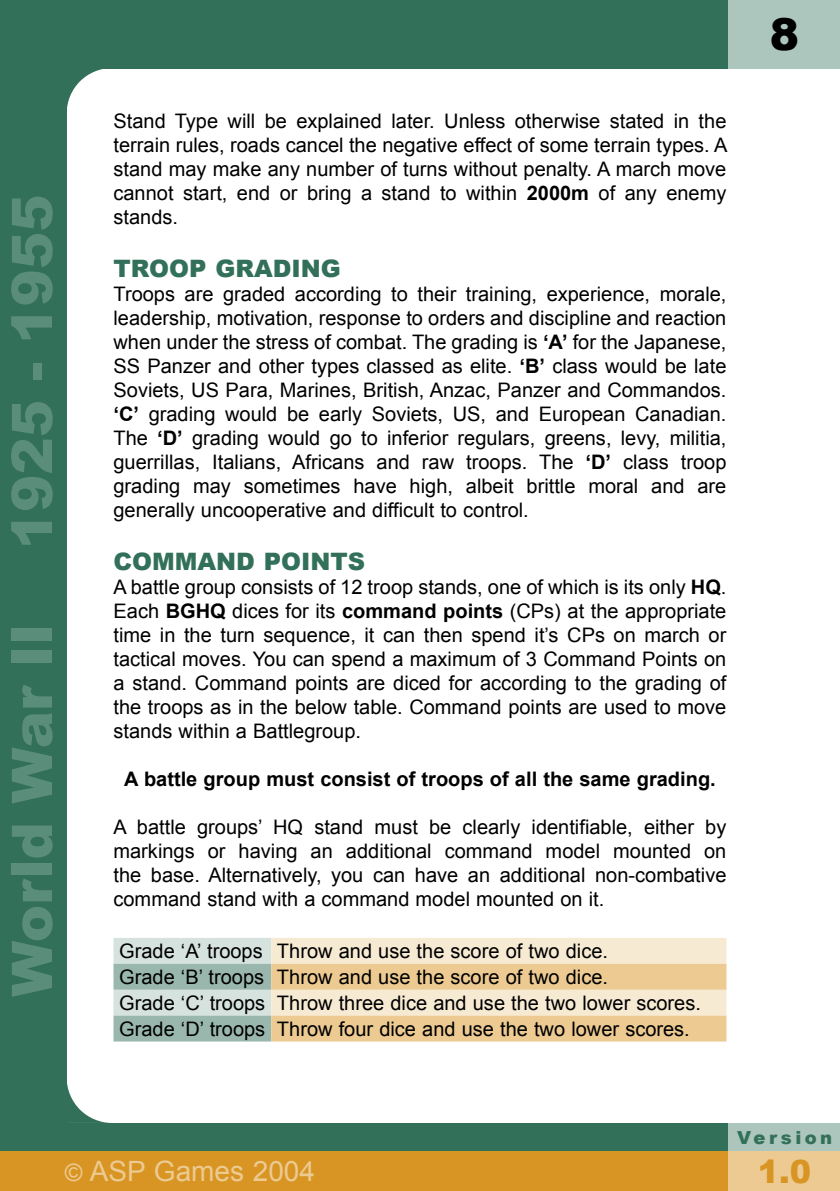
<style>
.page{position:relative;width:840px;height:1191px;background:#fff}
.page>*{position:absolute;margin:0;border:0;box-sizing:border-box;transform-origin:0 0}
.t1{font:900 56px "Arial";color:#5b8d7b}
.t2{font:900 44px "Arial";color:#000}
.t3{font:900 32px "Arial";color:#d89523}
.t4{font:28px "Arial";color:#ecca91}
.t5{font:900 24px "Arial";color:#32705a}
.t6{font:20px/24px "Arial";color:#000;text-align:justify}
.t7{font:700 20px "Arial";color:#000}
.t8{font:900 18px "Arial";letter-spacing:.19em;color:#32705a}
.s1{font-weight:700}
.s2{font-size:24px}
</style>
<div class="page">
<div style="left:0;top:0;width:67px;height:1151px;background:#32705a"></div>
<div style="left:0;top:0;width:727px;height:68px;background:#32705a"></div>
<div style="left:727px;top:0;width:112px;height:68px;background:#adc6bd"></div>
<div style="left:0;top:1123px;width:727px;height:28px;background:#32705a"></div>
<svg style="left:67px;top:68px;width:45px;height:40px"></svg>
<svg style="left:67px;top:1083px;width:43px;height:40px"></svg>
<div style="left:0;top:1151px;width:727px;height:40px;background:#d89523"></div>
<div style="left:727px;top:1123px;width:112px;height:28px;background:#adc6bd"></div>
<div style="left:727px;top:1151px;width:112px;height:40px;background:#ecca91"></div>
<svg style="left:113px;top:938px;width:613px;height:103px;background:#e2d6b7"></svg>
<h1 class="t1" style="left:1px;top:549px;width:356px;rotate:-90deg">1925 - 1955</h1>
<h1 class="t1" style="left:1px;top:996px;width:374px;rotate:-90deg">World War II</h1>
<p class="t6" style="left:113px;top:109px;width:615px">Stand Type will be explained later. Unless otherwise stated in the terrain rules, roads cancel the negative effect of some terrain types. A stand may make any number of turns without penalty. A march move cannot start, end or bring a stand to within <span class="s1">2000m</span> of any enemy stands.</p>
<p class="t5" style="left:113px;top:255px;width:229px">TROOP GRADING</p>
<p class="t6" style="left:113px;top:282px;width:614px">Troops are graded according to their training, experience, morale, leadership, motivation, response to orders and discipline and reaction when under the stress of combat. The grading is <span class="s1">‘A’</span> for the Japanese, SS Panzer and other types classed as elite. <span class="s1">‘B’</span> class would be late Soviets, US Para, Marines, British, Anzac, Panzer and Commandos. <span class="s1">‘C’</span> grading would be early Soviets, US, and European Canadian.<br>The <span class="s1">‘D’</span> grading would go to inferior regulars, greens, levy, militia, guerrillas, Italians, Africans and raw troops. The <span class="s1">‘D’</span> class troop grading may sometimes have high, albeit brittle moral and are generally uncooperative and difficult to control.</p>
<p class="t5" style="left:113px;top:548px;width:253px">COMMAND POINTS</p>
<p class="t6" style="left:113px;top:575px;width:614px">A battle group consists of 12 troop stands, one of which is its only <span class="s1">HQ</span>.<br>Each <span class="s1">BGHQ</span> dices for its <span class="s1">command points</span> (CPs) at the appropriate time in the turn sequence, it can then spend it’s CPs on march or tactical moves. You can spend a maximum of 3 Command Points on a stand. Command points are diced for according to the grading of the troops as in the below table. Command points are used to move stands within a Battlegroup.</p>
<p class="t7" style="left:124px;top:767px;width:592px">A battle group must consist of troops of all the same grading.</p>
<p class="t6" style="left:113px;top:815px;width:614px">A battle groups’ HQ stand must be clearly identifiable, either by markings or having an additional command model mounted on the base. Alternatively, you can have an additional non-combative command stand with a command model mounted on it.</p>
<p class="t6" style="left:119px;top:938px;width:583px;line-height:25.8px;text-align:left">Grade ‘A’ troops Throw and use the score of two dice.<br>Grade ‘B’ troops Throw and use the score of two dice.<br>Grade ‘C’ troops Throw three dice and use the two lower scores.<br>Grade ‘D’ troops Throw four dice and use the two lower scores.</p>
<h2 class="t2" style="left:769px;top:10px;width:31px">8</h2>
<h3 class="t4" style="left:65px;top:1155px;width:252px"><span class="s2">©</span> ASP Games 2004</h3>
<p class="t8" style="left:736px;top:1127px;width:97px">Version</p>
<h3 class="t3" style="left:757px;top:1153px;width:55px">1.0</h3>
</div>
